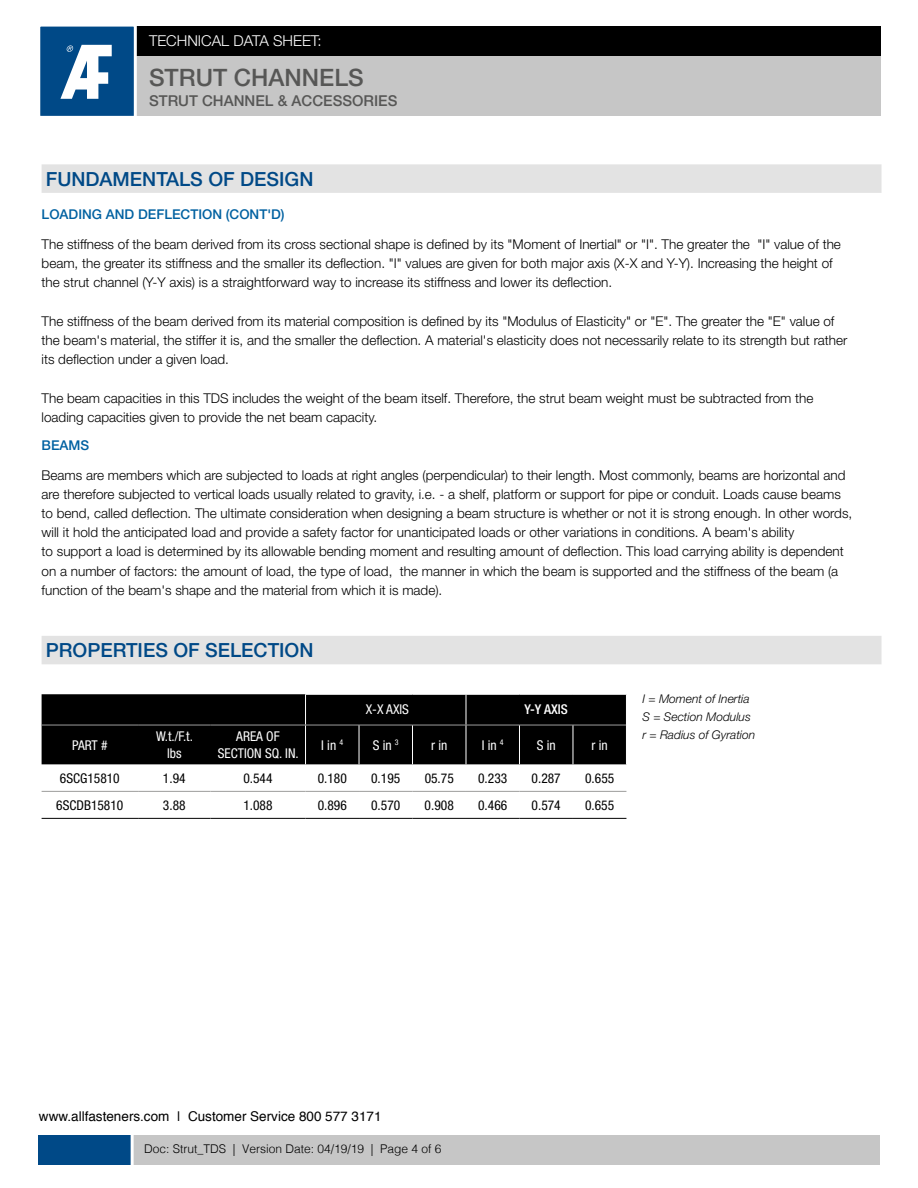
<style>
.page{position:relative;width:918px;height:1188px;background:#fff}
.page>*{position:absolute;margin:0;border:0;box-sizing:border-box;transform-origin:0 0}
.t1{font:500 24px "Helvetica Neue LT Pro";color:#575756}
.t2{font:500 19.5px "Helvetica Neue LT Pro";color:#004987}
.t3{font:500 15px "Helvetica Neue LT Pro";color:#575756}
.t4{font:300 15px "Helvetica Neue LT Pro";color:#fff}
.t5{font:300 13.5px/19.2px "Helvetica Neue LT Pro";color:#000}
.t6{font:condensed 13.5px "Helvetica Neue LT Pro";color:#000}
.t7{font:condensed 13.5px/16.2px "Helvetica Neue LT Pro";color:#fff;text-align:center}
.t8{font:13.5px "Helvetica";color:#000}
.t9{font:500 13.5px "Helvetica Neue LT Pro";color:#0061a1}
.t10{font:500 condensed 13.5px "Helvetica Neue LT Pro";color:#fff}
.t11{font:italic 300 12px/18px "Helvetica Neue LT Pro";color:#000}
.t12{font:300 12px "Helvetica";color:#000}
</style>
<div class="page">
<div style="left:40px;top:27px;width:841px;height:29px;background:#000"></div>
<div style="left:40px;top:56px;width:841px;height:60px;background:#c6c6c6"></div>
<svg style="left:40px;top:26px;width:98px;height:90px;background:#3a72a2"></svg>
<div style="left:39px;top:1135px;width:840px;height:30px;background:#c6c6c6"></div>
<div style="left:39px;top:1135px;width:93px;height:30px;background:#004987"></div>
<hr style="left:131px;top:1134px;width:3px;height:31px;background:#fff">
<div style="left:42px;top:164px;width:840px;height:29px;background:#e3e3e3"></div>
<div style="left:42px;top:694px;width:584px;height:70px;background:#000"></div>
<hr style="left:42px;top:791px;width:96px;height:1px;background:#9d9d9c">
<hr style="left:138px;top:791px;width:72px;height:1px;background:#9d9d9c">
<hr style="left:210px;top:791px;width:96px;height:1px;background:#9d9d9c">
<hr style="left:306px;top:791px;width:53px;height:1px;background:#9d9d9c">
<hr style="left:359px;top:791px;width:54px;height:1px;background:#9d9d9c">
<hr style="left:413px;top:791px;width:53px;height:1px;background:#9d9d9c">
<hr style="left:466px;top:791px;width:53px;height:1px;background:#9d9d9c">
<hr style="left:519px;top:791px;width:54px;height:1px;background:#9d9d9c">
<hr style="left:573px;top:791px;width:53px;height:1px;background:#9d9d9c">
<hr style="left:42px;top:818px;width:96px;height:1px;background:#000">
<hr style="left:138px;top:818px;width:72px;height:1px;background:#000">
<hr style="left:210px;top:818px;width:96px;height:1px;background:#000">
<hr style="left:306px;top:818px;width:53px;height:1px;background:#000">
<hr style="left:359px;top:818px;width:54px;height:1px;background:#000">
<hr style="left:413px;top:818px;width:53px;height:1px;background:#000">
<hr style="left:466px;top:818px;width:53px;height:1px;background:#000">
<hr style="left:519px;top:818px;width:54px;height:1px;background:#000">
<hr style="left:573px;top:818px;width:53px;height:1px;background:#000">
<hr style="left:305px;top:694px;width:54px;height:1px;background:#fff">
<hr style="left:305px;top:695px;width:1px;height:30px;background:#fff">
<hr style="left:359px;top:694px;width:54px;height:1px;background:#fff">
<hr style="left:413px;top:694px;width:53px;height:1px;background:#fff">
<hr style="left:466px;top:694px;width:53px;height:1px;background:#fff">
<hr style="left:466px;top:695px;width:1px;height:30px;background:#fff">
<hr style="left:519px;top:694px;width:54px;height:1px;background:#fff">
<hr style="left:573px;top:694px;width:54px;height:1px;background:#fff">
<hr style="left:42px;top:725px;width:96px;height:1px;background:#9d9d9c">
<hr style="left:138px;top:725px;width:72px;height:1px;background:#9d9d9c">
<hr style="left:210px;top:725px;width:96px;height:1px;background:#9d9d9c">
<hr style="left:306px;top:725px;width:53px;height:1px;background:#9d9d9c">
<hr style="left:359px;top:725px;width:54px;height:1px;background:#9d9d9c">
<hr style="left:413px;top:725px;width:53px;height:1px;background:#9d9d9c">
<hr style="left:466px;top:725px;width:53px;height:1px;background:#9d9d9c">
<hr style="left:519px;top:725px;width:54px;height:1px;background:#9d9d9c">
<hr style="left:573px;top:725px;width:53px;height:1px;background:#9d9d9c">
<hr style="left:305px;top:725px;width:1px;height:39px;background:#fff">
<hr style="left:359px;top:725px;width:1px;height:39px;background:#fff">
<hr style="left:412px;top:725px;width:1px;height:39px;background:#fff">
<hr style="left:466px;top:725px;width:1px;height:39px;background:#fff">
<hr style="left:519px;top:725px;width:1px;height:39px;background:#fff">
<hr style="left:573px;top:725px;width:1px;height:39px;background:#fff">
<div style="left:42px;top:636px;width:840px;height:28px;background:#e3e3e3"></div>
<p class="t4" style="left:149px;top:32px;width:174px">TECHNICAL DATA SHEET:</p>
<h1 class="t1" style="left:149px;top:63px;width:216px">STRUT CHANNELS</h1>
<p class="t3" style="left:149px;top:91px;width:250px">STRUT CHANNEL &amp; ACCESSORIES</p>
<h2 class="t2" style="left:46px;top:167px;width:269px">FUNDAMENTALS OF DESIGN</h2>
<p class="t9" style="left:42px;top:206px;width:245px">LOADING AND DEFLECTION (CONT'D)</p>
<p class="t5" style="left:42px;top:234px;width:801px">The stiffness of the beam derived from its cross sectional shape is defined by its "Moment of Inertial" or "I". The greater the "I" value of the beam, the greater its stiffness and the smaller its deflection. "I" values are given for both major axis (X-X and Y-Y). Increasing the height of the strut channel (Y-Y axis) is a straightforward way to increase its stiffness and lower its deflection.</p>
<p class="t5" style="left:42px;top:311px;width:807px">The stiffness of the beam derived from its material composition is defined by its "Modulus of Elasticity" or "E". The greater the "E" value of the beam's material, the stiffer it is, and the smaller the deflection. A material's elasticity does not necessarily relate to its strength but rather its deflection under a given load.</p>
<p class="t5" style="left:42px;top:388px;width:773px">The beam capacities in this TDS includes the weight of the beam itself. Therefore, the strut beam weight must be subtracted from the loading capacities given to provide the net beam capacity.</p>
<p class="t9" style="left:42px;top:437px;width:49px">BEAMS</p>
<p class="t5" style="left:42px;top:465px;width:812px">Beams are members which are subjected to loads at right angles (perpendicular) to their length. Most commonly, beams are horizontal and are therefore subjected to vertical loads usually related to gravity, i.e. - a shelf, platform or support for pipe or conduit. Loads cause beams to bend, called deflection. The ultimate consideration when designing a beam structure is whether or not it is strong enough. In other words, will it hold the anticipated load and provide a safety factor for unanticipated loads or other variations in conditions. A beam's ability<br>to support a load is determined by its allowable bending moment and resulting amount of deflection. This load carrying ability is dependent on a number of factors: the amount of load, the type of load, the manner in which the beam is supported and the stiffness of the beam (a function of the beam's shape and the material from which it is made).</p>
<h2 class="t2" style="left:46px;top:639px;width:269px">PROPERTIES OF SELECTION</h2>
<p class="t7" style="left:366px;top:702px;width:45px">X-X AXIS</p>
<p class="t10" style="left:525px;top:702px;width:45px">Y-Y AXIS</p>
<p class="t7" style="left:72px;top:737px;width:37px">PART #</p>
<p class="t7" style="left:156px;top:728px;width:38px">W.t./F.t. lbs</p>
<p class="t7" style="left:218px;top:728px;width:82px">AREA OF<br>SECTION SQ. IN.</p>
<p class="t7" style="left:321px;top:737px;width:24px">I in <sup>4</sup></p>
<p class="t7" style="left:373px;top:737px;width:28px">S in <sup>3</sup></p>
<p class="t7" style="left:431px;top:737px;width:18px">r in</p>
<p class="t7" style="left:482px;top:737px;width:24px">I in <sup>4</sup></p>
<p class="t7" style="left:537px;top:737px;width:20px">S in</p>
<p class="t7" style="left:592px;top:737px;width:18px">r in</p>
<p class="t6" style="left:60px;top:770px;width:61px">6SCG15810</p>
<p class="t6" style="left:163px;top:770px;width:24px">1.94</p>
<p class="t6" style="left:243px;top:770px;width:31px">0.544</p>
<p class="t6" style="left:318px;top:770px;width:31px">0.180</p>
<p class="t6" style="left:371px;top:770px;width:31px">0.195</p>
<p class="t6" style="left:425px;top:770px;width:31px">05.75</p>
<p class="t6" style="left:478px;top:770px;width:31px">0.233</p>
<p class="t6" style="left:532px;top:770px;width:31px">0.287</p>
<p class="t6" style="left:585px;top:770px;width:31px">0.655</p>
<p class="t6" style="left:56px;top:797px;width:69px">6SCDB15810</p>
<p class="t6" style="left:163px;top:797px;width:24px">3.88</p>
<p class="t6" style="left:243px;top:797px;width:31px">1.088</p>
<p class="t6" style="left:318px;top:797px;width:31px">0.896</p>
<p class="t6" style="left:371px;top:797px;width:31px">0.570</p>
<p class="t6" style="left:425px;top:797px;width:31px">0.908</p>
<p class="t6" style="left:478px;top:797px;width:31px">0.466</p>
<p class="t6" style="left:532px;top:797px;width:31px">0.574</p>
<p class="t6" style="left:585px;top:797px;width:31px">0.655</p>
<p class="t11" style="left:642px;top:690px;width:114px">I = Moment of Inertia<br>S = Section Modulus r = Radius of Gyration</p>
<p class="t8" style="left:39px;top:1106px;width:344px">www.allfasteners.com | Customer Service 800 577 3171</p>
<p class="t12" style="left:144px;top:1138px;width:299px">Doc: Strut_TDS | Version Date: 04/19/19 | Page 4 of 6</p>
</div>
